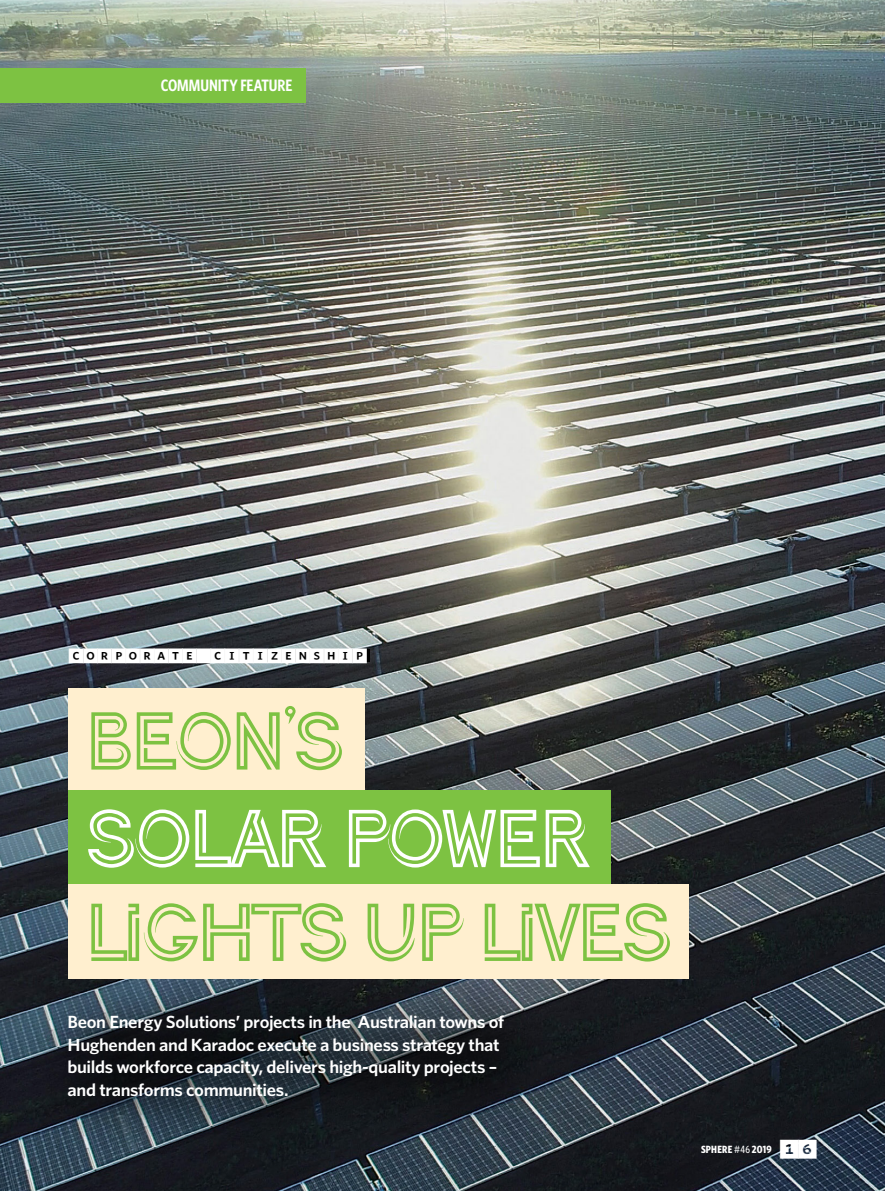
<style>
.page{position:relative;width:885px;height:1191px;background:#fff}
.page>*{position:absolute;margin:0;border:0;box-sizing:border-box;transform-origin:0 0}
.t1{font:87px "Continuo";letter-spacing:-.055em;color:#7dc242}
.t2{font:87px "Continuo";letter-spacing:-.05em;color:#fff}
.t3{font:600 17.7px/22.5px "Whitney";letter-spacing:-.02em;color:#fff;scale:1.05 1}
.t4{font:17.7px "Whitney Index Black Square Bd";letter-spacing:-.2em;color:#fff}
.t5{font:600 16.5px "Whitney Condensed";letter-spacing:-.005em;color:#fff}
.t6{font:700 10.5px "Whitney Condensed";letter-spacing:.015em;color:#fff}
.s1{font-weight:500}
.s2{font-family:"Whitney Index Black Square Bd";font-weight:400;font-size:22.5px}
</style>
<div class="page">
<img style="left:0;top:0;width:884px;height:1191px">
<div style="left:73px;top:649px;width:296px;height:13px;background:#000"></div>
<div style="left:68px;top:689px;width:296px;height:142px;background:#ffefcf"></div>
<div style="left:68px;top:790px;width:543px;height:94px;background:#7dc242"></div>
<div style="left:0;top:68px;width:305px;height:34px;background:#7dc242"></div>
<div style="left:27px;top:975px;width:534px;height:181px;background:#000;opacity:.75"></div>
<div style="left:68px;top:884px;width:620px;height:95px;background:#ffefcf"></div>
<div style="left:198px;top:649px;width:12px;height:13px;background:#fff"></div>
<p class="t5" style="left:161px;top:75px;width:133px">COMMUNITY FEATURE</p>
<p class="t4" style="left:68px;top:647px;width:302px">CORPORATEOCITIZENSHIP</p>
<h1 class="t1" style="left:85px;top:697px;width:262px">BEON’S</h1>
<h1 class="t2" style="left:85px;top:795px;width:509px">SOLAR POWER</h1>
<h1 class="t1" style="left:85px;top:889px;width:590px">LIGHTS UP LIVES</h1>
<p class="t3" style="left:68px;top:1010px;width:417px">Beon Energy Solutions’ projects in the Australian towns of Hughenden and Karadoc execute a business strategy that builds workforce capacity, delivers high-quality projects – and transforms communities.</p>
<p class="t6" style="left:701px;top:1143px;width:119px">SPHERE <span class="s1">#46</span> 2019 <span class="s2">16</span></p>
</div>
